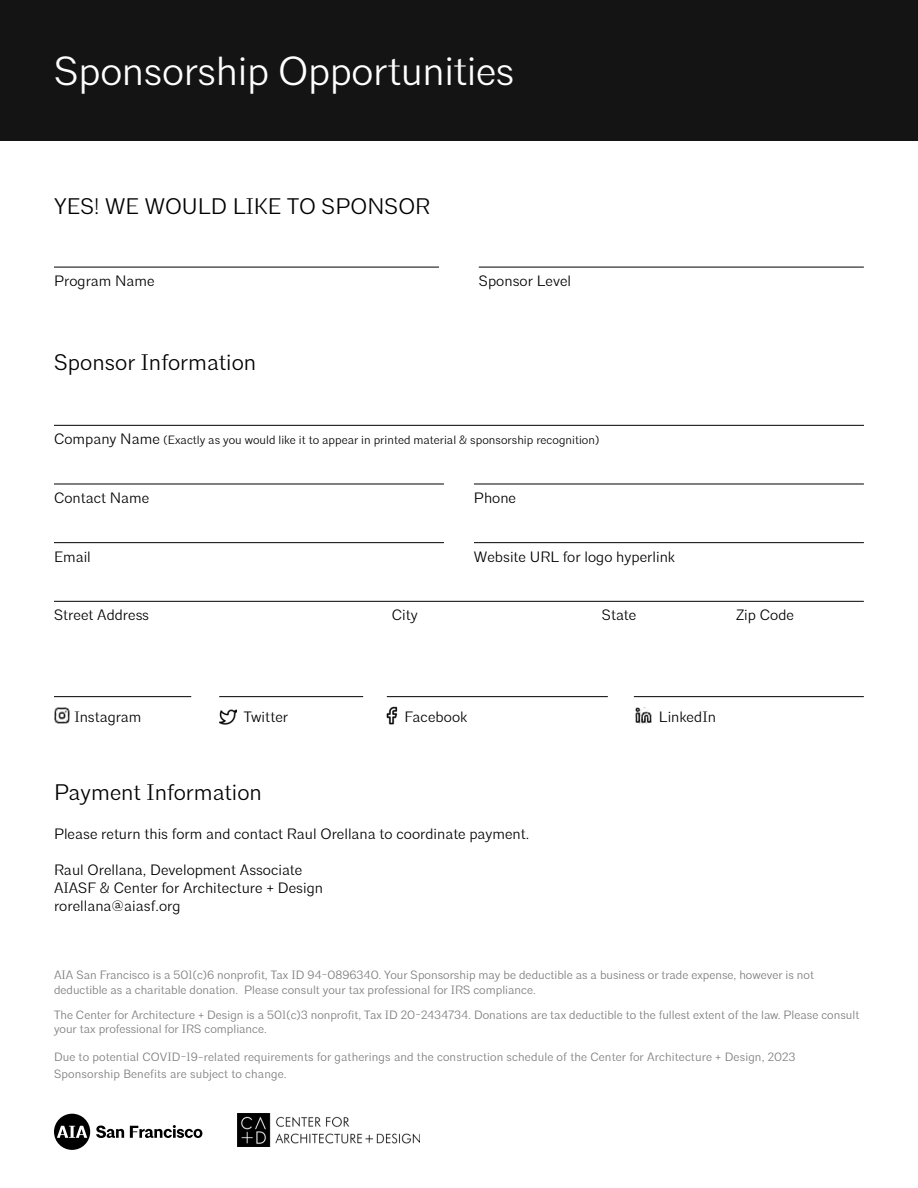
<style>
.page{position:relative;width:918px;height:1188px;background:#fff}
.page>*{position:absolute;margin:0;border:0;box-sizing:border-box;transform-origin:0 0}
.t1{font:300 40.5px "Architype";letter-spacing:-.01em;color:#fff}
.t2{font:300 22.5px "Architype";color:#000}
.t3{font:300 15px/18px "Architype";color:#000}
.t4{font:300 12px/14.4px "Architype";color:#7c7a7b}
.t5{font:300 12px "Architype";color:#000}
.s1{font-size:15px}
</style>
<div class="page">
<div style="left:0;top:0;width:918px;height:140px;background:#141414"></div>
<hr style="left:54px;top:425px;width:810px;height:1px;background:#000">
<hr style="left:54px;top:484px;width:390px;height:1px;background:#000">
<hr style="left:54px;top:542px;width:390px;height:1px;background:#000">
<hr style="left:474px;top:542px;width:390px;height:1px;background:#000">
<hr style="left:54px;top:601px;width:810px;height:1px;background:#000">
<hr style="left:474px;top:484px;width:390px;height:1px;background:#000">
<hr style="left:54px;top:267px;width:385px;height:1px;background:#000">
<hr style="left:479px;top:267px;width:385px;height:1px;background:#000">
<hr style="left:54px;top:696px;width:137px;height:1px;background:#000">
<hr style="left:219px;top:696px;width:144px;height:1px;background:#000">
<hr style="left:387px;top:696px;width:221px;height:1px;background:#000">
<img style="left:54px;top:708px;width:16px;height:16px">
<img style="left:219px;top:709px;width:18px;height:16px">
<hr style="left:634px;top:696px;width:230px;height:1px;background:#000">
<img style="left:636px;top:708px;width:16px;height:15px">
<img style="left:386px;top:707px;width:12px;height:18px">
<div style="left:54px;top:1114px;width:36px;height:36px;background:#000;border-radius:50%"></div>
<svg style="left:57px;top:1126px;width:30px;height:12px"></svg>
<svg style="left:96px;top:1126px;width:28px;height:12px"></svg>
<svg style="left:130px;top:1125px;width:72px;height:13px"></svg>
<img style="left:237px;top:1113px;width:183px;height:33px">
<h1 class="t1" style="left:54px;top:47px;width:462px">Sponsorship Opportunities</h1>
<h2 class="t2" style="left:54px;top:192px;width:378px">YES! WE WOULD LIKE TO SPONSOR</h2>
<p class="t3" style="left:54px;top:272px;width:102px">Program Name</p>
<h2 class="t2" style="left:54px;top:349px;width:204px">Sponsor Information</h2>
<p class="t3" style="left:479px;top:272px;width:94px">Sponsor Level</p>
<p class="t5" style="left:54px;top:433px;width:547px"><span class="s1">Company Name</span> (Exactly as you would like it to appear in printed material &amp; sponsorship recognition)</p>
<p class="t3" style="left:54px;top:489px;width:97px">Contact Name</p>
<p class="t3" style="left:54px;top:548px;width:38px">Email</p>
<p class="t3" style="left:474px;top:489px;width:44px">Phone</p>
<p class="t3" style="left:474px;top:548px;width:203px">Website URL for logo hyperlink</p>
<p class="t3" style="left:54px;top:606px;width:97px">Street Address</p>
<p class="t3" style="left:392px;top:606px;width:27px">City</p>
<p class="t3" style="left:602px;top:606px;width:36px">State</p>
<p class="t3" style="left:736px;top:606px;width:60px">Zip Code</p>
<p class="t3" style="left:74px;top:708px;width:69px">Instagram</p>
<p class="t3" style="left:244px;top:708px;width:46px">Twitter</p>
<p class="t3" style="left:405px;top:708px;width:64px">Facebook</p>
<p class="t3" style="left:659px;top:708px;width:59px">LinkedIn</p>
<h2 class="t2" style="left:54px;top:779px;width:209px">Payment Information</h2>
<p class="t3" style="left:54px;top:825px;width:477px">Please return this form and contact Raul Orellana to coordinate payment.</p>
<p class="t3" style="left:54px;top:861px;width:271px">Raul Orellana, Development Associate<br>AIASF &amp; Center for Architecture + Design rorellana@aiasf.org</p>
<p class="t4" style="left:54px;top:968px;width:762px">AIA San Francisco is a 501(c)6 nonprofit, Tax ID 94-0896340. Your Sponsorship may be deductible as a business or trade expense, however is not deductible as a charitable donation. Please consult your tax professional for IRS compliance.</p>
<p class="t4" style="left:54px;top:1008px;width:807px">The Center for Architecture + Design is a 501(c)3 nonprofit, Tax ID 20-2434734. Donations are tax deductible to the fullest extent of the law. Please consult your tax professional for IRS compliance.</p>
<p class="t4" style="left:54px;top:1049px;width:743px;line-height:17.2px">Due to potential COVID-19-related requirements for gatherings and the construction schedule of the Center for Architecture + Design, 2023<br>Sponsorship Benefits are subject to change.</p>
</div>
